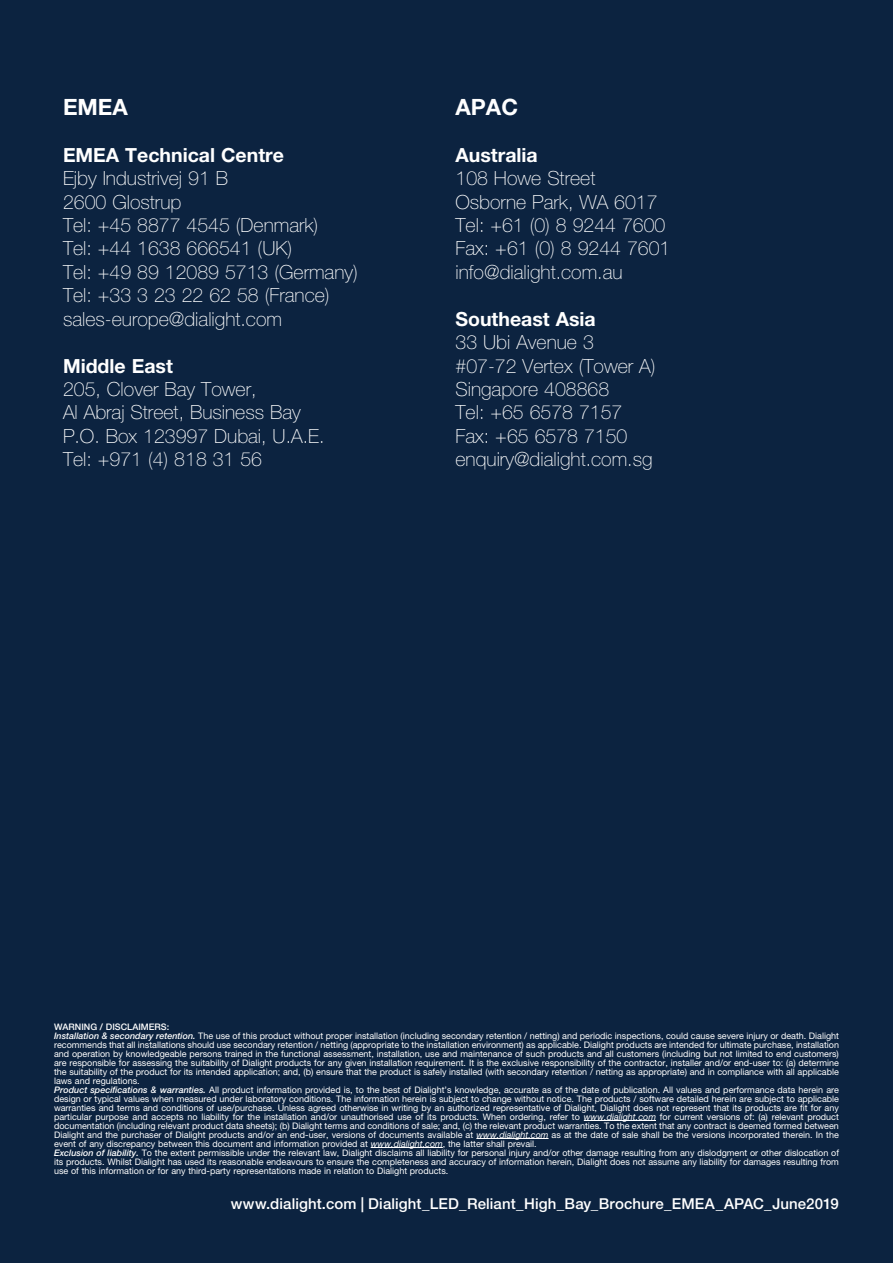
<style>
.page{position:relative;width:893px;height:1263px;background:#0c2340}
.page>*{position:absolute;margin:0;border:0;box-sizing:border-box;transform-origin:0 0}
.t1{font:700 22.5px "Helvetica Neue LT Std";color:#fff}
.t2{font:100 19.5px/23.4px "Helvetica Neue LT Std";color:#fff}
.t3{font:700 19.5px "Helvetica Neue LT Std";color:#fff}
.t4{font:500 15px "Helvetica Neue LT Std";letter-spacing:.005em;color:#fff}
.t5{font:9px/9px "Helvetica Neue LT Std";color:#fff;text-align:justify}
.t6{font:500 9px "Helvetica Neue LT Std";color:#fff}
.s1{font-weight:500;font-style:italic}
.s2{font-style:italic}
</style>
<div class="page">
<hr style="left:584px;top:1120px;width:72px;height:1px;background:#fff">
<hr style="left:476px;top:1138px;width:73px;height:1px;background:#fff">
<hr style="left:371px;top:1147px;width:72px;height:1px;background:#fff">
<p class="t1" style="left:63px;top:93px;width:66px">EMEA</p>
<p class="t3" style="left:63px;top:143px;width:222px">EMEA Technical Centre</p>
<p class="t2" style="left:63px;top:167px;width:167px">Ejby Industrivej 91 B</p>
<p class="t2" style="left:63px;top:190px;width:120px">2600 Glostrup</p>
<p class="t2" style="left:63px;top:213px;width:257px">Tel: +45 8877 4545 (Denmark)</p>
<p class="t2" style="left:63px;top:237px;width:231px">Tel: +44 1638 666541 (UK)</p>
<p class="t2" style="left:63px;top:260px;width:296px">Tel: +49 89 12089 5713 (Germany)</p>
<p class="t2" style="left:63px;top:284px;width:268px">Tel: +33 3 23 22 62 58 (France)</p>
<p class="t2" style="left:63px;top:307px;width:221px">sales-europe@dialight.com</p>
<p class="t3" style="left:63px;top:353px;width:111px">Middle East</p>
<p class="t2" style="left:63px;top:377px;width:239px">205, Clover Bay Tower,<br>Al Abraj Street, Business Bay</p>
<p class="t2" style="left:63px;top:424px;width:263px">P.O. Box 123997 Dubai, U.A.E.</p>
<p class="t2" style="left:63px;top:447px;width:201px">Tel: +971 (4) 818 31 56</p>
<p class="t1" style="left:455px;top:93px;width:64px">APAC</p>
<p class="t3" style="left:455px;top:143px;width:84px">Australia</p>
<p class="t2" style="left:455px;top:167px;width:141px">108 Howe Street</p>
<p class="t2" style="left:455px;top:190px;width:204px">Osborne Park, WA 6017</p>
<p class="t2" style="left:455px;top:213px;width:211px">Tel: +61 (0) 8 9244 7600</p>
<p class="t2" style="left:455px;top:237px;width:216px">Fax: +61 (0) 8 9244 7601</p>
<p class="t2" style="left:455px;top:260px;width:169px">info@dialight.com.au</p>
<p class="t3" style="left:455px;top:307px;width:142px">Southeast Asia</p>
<p class="t2" style="left:455px;top:330px;width:140px">33 Ubi Avenue 3</p>
<p class="t2" style="left:455px;top:354px;width:202px">#07-72 Vertex (Tower A)</p>
<p class="t2" style="left:455px;top:377px;width:155px">Singapore 408868</p>
<p class="t2" style="left:455px;top:401px;width:168px">Tel: +65 6578 7157</p>
<p class="t2" style="left:455px;top:424px;width:173px">Fax: +65 6578 7150</p>
<p class="t2" style="left:455px;top:447px;width:199px">enquiry@dialight.com.sg</p>
<p class="t6" style="left:54px;top:1021px;width:117px">WARNING / DISCLAIMERS:</p>
<p class="t5" style="left:54px;top:1031px;width:786px"><span class="s1">Installation &amp; secondary retention.</span> The use of this product without proper installation (including secondary retention / netting) and periodic inspections, could cause severe injury or death. Dialight recommends that all installations should use secondary retention / netting (appropriate to the installation environment) as applicable. Dialight products are intended for ultimate purchase, installation and operation by knowledgeable persons trained in the functional assessment, installation, use and maintenance of such products and all customers (including but not limited to end customers) are responsible for assessing the suitability of Dialight products for any given installation requirement. It is the exclusive responsibility of the contractor, installer and/or end-user to: (a) determine the suitability of the product for its intended application; and, (b) ensure that the product is safely installed (with secondary retention / netting as appropriate) and in compliance with all applicable laws and regulations.</p>
<p class="t5" style="left:54px;top:1085px;width:786px"><span class="s1">Product specifications &amp; warranties.</span> All product information provided is, to the best of Dialight’s knowledge, accurate as of the date of publication. All values and performance data herein are design or typical values when measured under laboratory conditions. The information herein is subject to change without notice. The products / software detailed herein are subject to applicable warranties and terms and conditions of use/purchase. Unless agreed otherwise in writing by an authorized representative of Dialight, Dialight does not represent that its products are fit for any particular purpose and accepts no liability for the installation and/or unauthorised use of its products. When ordering, refer to <span class="s2">www.dialight.com</span> for current versions of: (a) relevant product documentation (including relevant product data sheets); (b) Dialight terms and conditions of sale; and, (c) the relevant product warranties. To the extent that any contract is deemed formed between Dialight and the purchaser of Dialight products and/or an end-user, versions of documents available at <span class="s2">www.dialight.com</span> as at the date of sale shall be the versions incorporated therein. In the event of any discrepancy between this document and information provided at <span class="s2">www.dialight.com</span>, the latter shall prevail.</p>
<p class="t5" style="left:54px;top:1148px;width:786px"><span class="s1">Exclusion of liability.</span> To the extent permissible under the relevant law, Dialight disclaims all liability for personal injury and/or other damage resulting from any dislodgment or other dislocation of its products. Whilst Dialight has used its reasonable endeavours to ensure the completeness and accuracy of information herein, Dialight does not assume any liability for damages resulting from use of this information or for any third-party representations made in relation to Dialight products.</p>
<p class="t4" style="left:231px;top:1195px;width:610px">www.dialight.com | Dialight_LED_Reliant_High_Bay_Brochure_EMEA_APAC_June2019</p>
</div>
